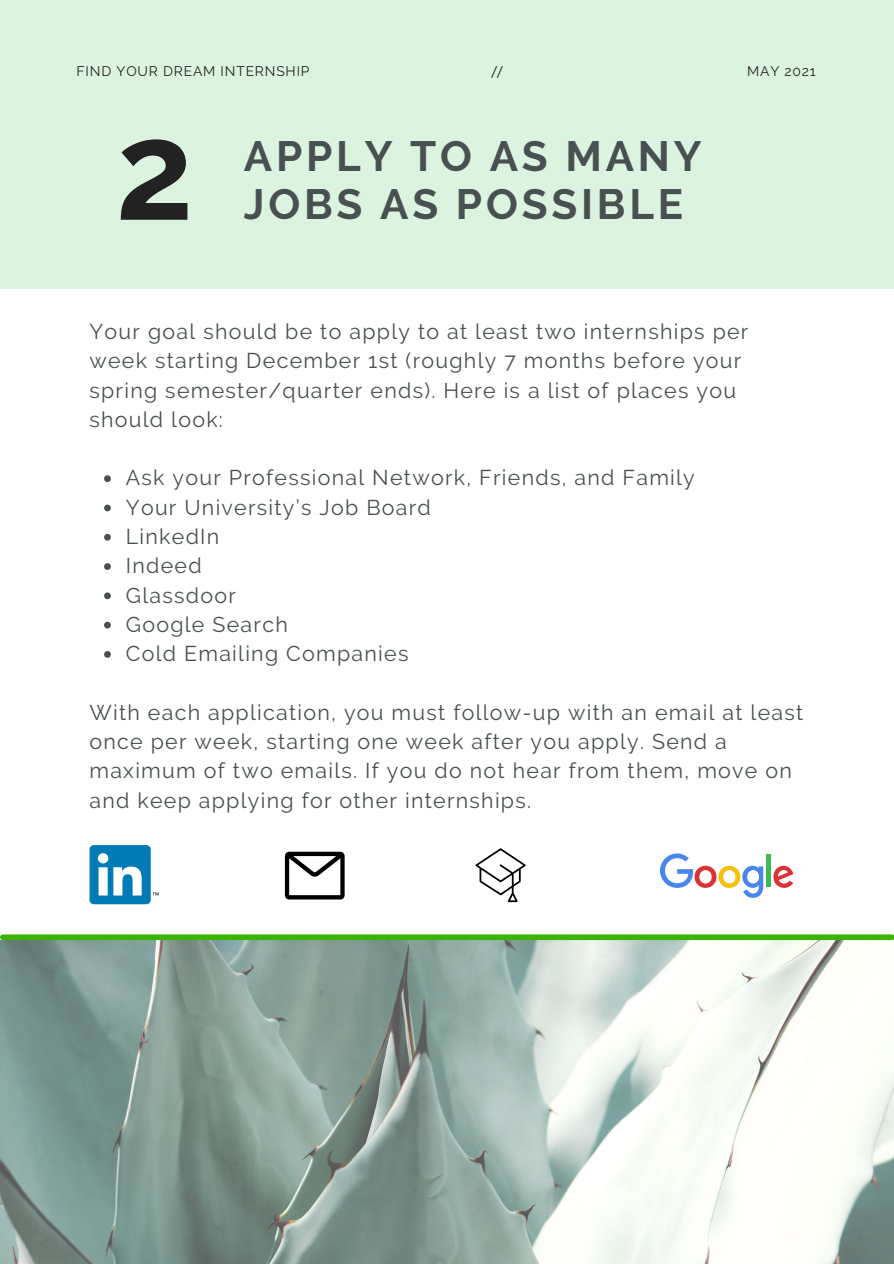
<style>
.page{position:relative;width:894px;height:1264px;background:#fff}
.page>*{position:absolute;margin:0;border:0;box-sizing:border-box;transform-origin:0 0}
.t1{font:700 138.3px "Raleway";color:#222}
.t2{font:700 42.15px "Raleway";letter-spacing:.09em;color:#495052}
.t3{font:21.3px/29.2px "Raleway";letter-spacing:.06em;color:#495052}
.t4{font:13.8px "Raleway";letter-spacing:.06em;color:#222}
.t5{font:13.8px "PT Sans";color:#222}
</style>
<div class="page">
<div style="left:0;top:0;width:893px;height:289px;background:#dcf4df"></div>
<div style="left:89px;top:845px;width:62px;height:59px;background:#007bb6;border-radius:4px"></div>
<svg style="left:98px;top:853px;width:44px;height:42px"></svg>
<svg style="left:153px;top:892px;width:5px;height:3px"></svg>
<svg style="left:660px;top:853px;width:103px;height:44px"></svg>
<svg style="left:773px;top:865px;width:20px;height:22px"></svg>
<div style="left:766px;top:854px;width:5px;height:33px;background:#3cba54"></div>
<svg style="left:104px;top:475px;width:7px;height:7px"></svg>
<svg style="left:104px;top:504px;width:7px;height:7px"></svg>
<svg style="left:104px;top:534px;width:7px;height:6px"></svg>
<svg style="left:104px;top:563px;width:7px;height:7px"></svg>
<svg style="left:104px;top:592px;width:7px;height:7px"></svg>
<svg style="left:104px;top:621px;width:7px;height:7px"></svg>
<svg style="left:104px;top:651px;width:7px;height:6px"></svg>
<svg style="left:285px;top:851px;width:59px;height:48px"></svg>
<svg style="left:475px;top:848px;width:50px;height:54px"></svg>
<img style="left:0;top:940px;width:893px;height:323px">
<div style="left:3px;top:934px;width:888px;height:6px;background:#3ab400"></div>
<p class="t4" style="left:77px;top:63px;width:234px">FIND YOUR DREAM INTERNSHIP</p>
<p class="t5" style="left:491px;top:62px;width:12px">//</p>
<p class="t4" style="left:747px;top:63px;width:70px">MAY 2021</p>
<p class="t1" style="left:115px;top:90px;width:79px">2</p>
<p class="t2" style="left:244px;top:131px;width:459px">APPLY TO AS MANY</p>
<p class="t2" style="left:244px;top:180px;width:440px">JOBS AS POSSIBLE</p>
<p class="t3" style="left:89px;top:317px;width:660px">Your goal should be to apply to at least two internships per week starting December 1st (roughly 7 months before your spring semester/quarter ends). Here is a list of places you should look:</p>
<p class="t3" style="left:126px;top:463px;width:570px">Ask your Professional Network, Friends, and Family</p>
<p class="t3" style="left:126px;top:492px;width:306px">Your University’s Job Board</p>
<p class="t3" style="left:126px;top:522px;width:95px">LinkedIn</p>
<p class="t3" style="left:126px;top:551px;width:77px">Indeed</p>
<p class="t3" style="left:126px;top:580px;width:112px">Glassdoor</p>
<p class="t3" style="left:126px;top:609px;width:163px">Google Search</p>
<p class="t3" style="left:126px;top:639px;width:284px">Cold Emailing Companies</p>
<p class="t3" style="left:89px;top:697px;width:715px">With each application, you must follow-up with an email at least once per week, starting one week after you apply. Send a maximum of two emails. If you do not hear from them, move on and keep applying for other internships.</p>
</div>
